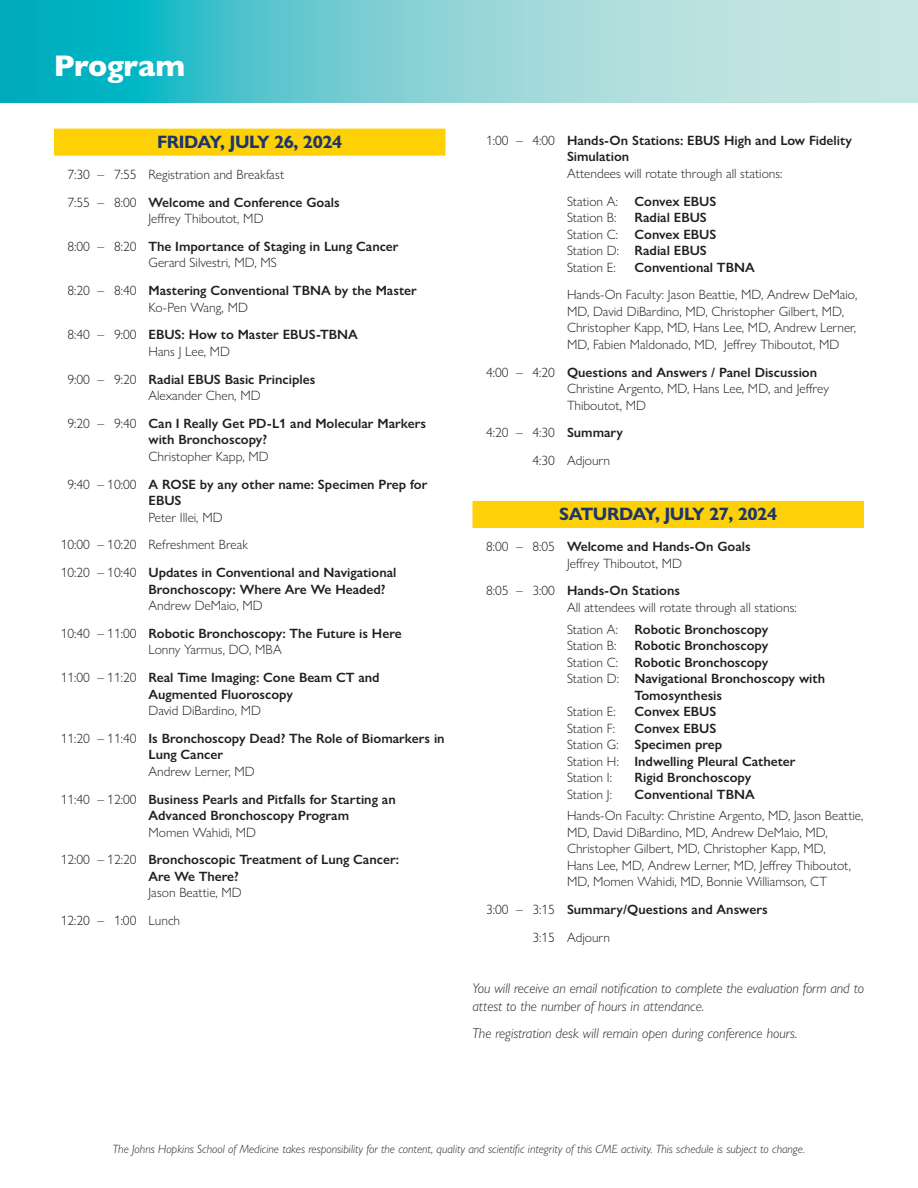
<style>
.page{position:relative;width:918px;height:1188px;background:#fff}
.page>*{position:absolute;margin:0;border:0;box-sizing:border-box;transform-origin:0 0}
.t1{font:800 30px "Gill Sans Nova";letter-spacing:-.01em;color:#fff}
.program_h1{font:700 18px "Gill Sans Nova";letter-spacing:-.025em;color:#1c366c}
.body{font:italic 300 14.25px/18px "Gill Sans Nova";color:#231f20}
.program_w_tabs{font:600 13.5px/16.5px "Gill Sans Nova";color:#231f20}
.program_w_tabs-2{font:300 13.5px/16.5px "Gill Sans Nova";color:#231f20}
.small_print{font:italic 300 12px "Gill Sans Nova";color:#231f20}
.s1{font-weight:600}
.s2{font-weight:300}
</style>
<div class="page">
<svg style="left:0;top:0;width:918px;height:103px;background:#7acfd4"></svg>
<div style="left:54px;top:129px;width:392px;height:27px;background:#fed006"></div>
<div style="left:472px;top:501px;width:392px;height:27px;background:#fed006"></div>
<p class="t1" style="left:54px;top:47px;width:133px">Program</p>
<p class="program_h1" style="left:157px;top:131px;width:187px">FRIDAY, JULY 26, 2024</p>
<p class="program_w_tabs-2" style="left:68px;top:166px;width:218px">7:30 – 7:55 Registration and Breakfast</p>
<p class="program_w_tabs-2" style="left:68px;top:194px;width:274px;text-align:center">7:55 – 8:00 <span class="s1">Welcome and Conference Goals<br></span>Jeffrey Thiboutot, MD</p>
<p class="program_w_tabs" style="left:148px;top:238px;width:252px;text-indent:-81px"><span class="s2">8:00 – 8:20</span> The Importance of Staging in Lung Cancer<br><span class="s2">Gerard Silvestri, MD, MS</span></p>
<p class="program_w_tabs" style="left:148px;top:282px;width:270px;text-indent:-81px"><span class="s2">8:20 – 8:40</span> Mastering Conventional TBNA by the Master<br><span class="s2">Ko-Pen Wang, MD</span></p>
<p class="program_w_tabs" style="left:148px;top:326px;width:211px;text-indent:-81px"><span class="s2">8:40 – 9:00</span> EBUS: How to Master EBUS-TBNA<br><span class="s2">Hans J Lee, MD</span></p>
<p class="program_w_tabs-2" style="left:148px;top:371px;width:168px;text-indent:-81px">9:00 – 9:20 <span class="s1">Radial EBUS Basic Principles<br></span>Alexander Chen, MD</p>
<p class="program_w_tabs" style="left:148px;top:415px;width:279px;text-indent:-81px"><span class="s2">9:20 – 9:40</span> Can I Really Get PD-L1 and Molecular Markers with Bronchoscopy?<br><span class="s2">Christopher Kapp, MD</span></p>
<p class="program_w_tabs" style="left:148px;top:476px;width:280px;text-indent:-81px"><span class="s2">9:40 – 10:00</span> A ROSE by any other name: Specimen Prep for<br>EBUS<br><span class="s2">Peter Illei, MD</span></p>
<p class="program_w_tabs-2" style="left:61px;top:536px;width:189px">10:00 – 10:20 Refreshment Break</p>
<p class="program_w_tabs" style="left:148px;top:564px;width:249px;text-indent:-88px"><span class="s2">10:20 – 10:40</span> Updates in Conventional and Navigational<br>Bronchoscopy: Where Are We Headed?<br><span class="s2">Andrew DeMaio, MD</span></p>
<p class="program_w_tabs" style="left:148px;top:625px;width:255px;text-indent:-88px"><span class="s2">10:40 – 11:00</span> Robotic Bronchoscopy: The Future is Here<br><span class="s2">Lonny Yarmus, DO, MBA</span></p>
<p class="program_w_tabs" style="left:148px;top:669px;width:233px;text-indent:-88px"><span class="s2">11:00 – 11:20</span> Real Time Imaging: Cone Beam CT and<br>Augmented Fluoroscopy<br><span class="s2">David DiBardino, MD</span></p>
<p class="program_w_tabs" style="left:148px;top:730px;width:298px;text-indent:-88px"><span class="s2">11:20 – 11:40</span> Is Bronchoscopy Dead? The Role of Biomarkers in<br>Lung Cancer<br><span class="s2">Andrew Lerner, MD</span></p>
<p class="program_w_tabs" style="left:148px;top:791px;width:249px;text-indent:-88px"><span class="s2">11:40 – 12:00</span> Business Pearls and Pitfalls for Starting an<br>Advanced Bronchoscopy Program<br><span class="s2">Momen Wahidi, MD</span></p>
<p class="program_w_tabs" style="left:148px;top:851px;width:252px;text-indent:-88px"><span class="s2">12:00 – 12:20</span> Bronchoscopic Treatment of Lung Cancer:<br>Are We There?<br><span class="s2">Jason Beattie, MD</span></p>
<p class="program_w_tabs-2" style="left:61px;top:912px;width:121px">12:20 – 1:00 Lunch</p>
<p class="program_w_tabs" style="left:567px;top:132px;width:286px;text-indent:-81px"><span class="s2">1:00 – 4:00</span> Hands-On Stations: EBUS High and Low Fidelity<br>Simulation<br><span class="s2">Attendees will rotate through all stations:</span></p>
<p class="program_w_tabs-2" style="left:567px;top:193px;width:151px">Station A: <span class="s1">Convex EBUS<br></span>Station B:</p>
<p class="program_w_tabs" style="left:567px;top:209px;width:151px;text-indent:68px">Radial EBUS<br><span class="s2">Station C:</span> Convex EBUS<br><span class="s2">Station D:</span> Radial EBUS<br><span class="s2">Station E:</span></p>
<p class="program_w_tabs" style="left:634px;top:259px;width:122px">Conventional TBNA</p>
<p class="program_w_tabs-2" style="left:567px;top:286px;width:292px">Hands-On Faculty: Jason Beattie, MD, Andrew DeMaio, MD, David DiBardino, MD, Christopher Gilbert, MD, Christopher Kapp, MD, Hans Lee, MD, Andrew Lerner, MD, Fabien Maldonado, MD, Jeffrey Thiboutot, MD</p>
<p class="program_w_tabs-2" style="left:567px;top:364px;width:264px;text-indent:-81px">4:00 – 4:20 <span class="s1">Questions and Answers / Panel Discussion<br></span>Christine Argento, MD, Hans Lee, MD, and Jeffrey<br>Thiboutot, MD</p>
<p class="program_w_tabs-2" style="left:486px;top:424px;width:139px">4:20 – 4:30 <span class="s1">Summary</span></p>
<p class="program_w_tabs-2" style="left:533px;top:452px;width:79px">4:30 Adjourn</p>
<p class="program_h1" style="left:559px;top:503px;width:219px">SATURDAY, JULY 27, 2024</p>
<p class="program_w_tabs-2" style="left:567px;top:538px;width:185px;text-indent:-81px">8:00 – 8:05 <span class="s1">Welcome and Hands-On Goals<br></span>Jeffrey Thiboutot, MD</p>
<p class="program_w_tabs-2" style="left:567px;top:582px;width:231px;text-indent:-81px">8:05 – 3:00 <span class="s1">Hands-On Stations<br></span>All attendees will rotate through all stations:</p>
<p class="program_w_tabs" style="left:567px;top:621px;width:203px"><span class="s2">Station A:</span> Robotic Bronchoscopy<br><span class="s2">Station B:</span></p>
<p class="program_w_tabs" style="left:634px;top:637px;width:135px">Robotic Bronchoscopy</p>
<p class="program_w_tabs" style="left:567px;top:654px;width:203px"><span class="s2">Station C:</span> Robotic Bronchoscopy</p>
<p class="program_w_tabs" style="left:567px;top:670px;width:260px"><span class="s2">Station D:</span> Navigational Bronchoscopy with</p>
<p class="program_w_tabs" style="left:634px;top:687px;width:89px">Tomosynthesis</p>
<p class="program_w_tabs-2" style="left:567px;top:703px;width:50px">Station E:</p>
<p class="program_w_tabs" style="left:634px;top:703px;width:84px">Convex EBUS</p>
<p class="program_w_tabs-2" style="left:567px;top:720px;width:50px">Station F:</p>
<p class="program_w_tabs" style="left:567px;top:720px;width:230px;text-indent:68px">Convex EBUS<br><span class="s2">Station G:</span> Specimen prep<br><span class="s2">Station H:</span> Indwelling Pleural Catheter<br><span class="s2">Station I:</span></p>
<p class="program_w_tabs" style="left:634px;top:769px;width:118px">Rigid Bronchoscopy</p>
<p class="program_w_tabs-2" style="left:567px;top:786px;width:47px">Station J:</p>
<p class="program_w_tabs" style="left:634px;top:786px;width:122px">Conventional TBNA</p>
<p class="program_w_tabs-2" style="left:567px;top:807px;width:298px">Hands-On Faculty: Christine Argento, MD, Jason Beattie, MD, David DiBardino, MD, Andrew DeMaio, MD, Christopher Gilbert, MD, Christopher Kapp, MD,<br>Hans Lee, MD, Andrew Lerner, MD, Jeffrey Thiboutot, MD, Momen Wahidi, MD, Bonnie Williamson, CT</p>
<p class="program_w_tabs" style="left:486px;top:901px;width:283px"><span class="s2">3:00 – 3:15</span> Summary/Questions and Answers</p>
<p class="program_w_tabs-2" style="left:533px;top:929px;width:79px">3:15 Adjourn</p>
<p class="body" style="left:472px;top:979px;width:393px">You will receive an email notification to complete the evaluation form and to attest to the number of hours in attendance.</p>
<p class="body" style="left:472px;top:1024px;width:327px">The registration desk will remain open during conference hours.</p>
<p class="small_print" style="left:113px;top:1142px;width:694px">The Johns Hopkins School of Medicine takes responsibility for the content, quality and scientific integrity of this CME activity. This schedule is subject to change.</p>
</div>
